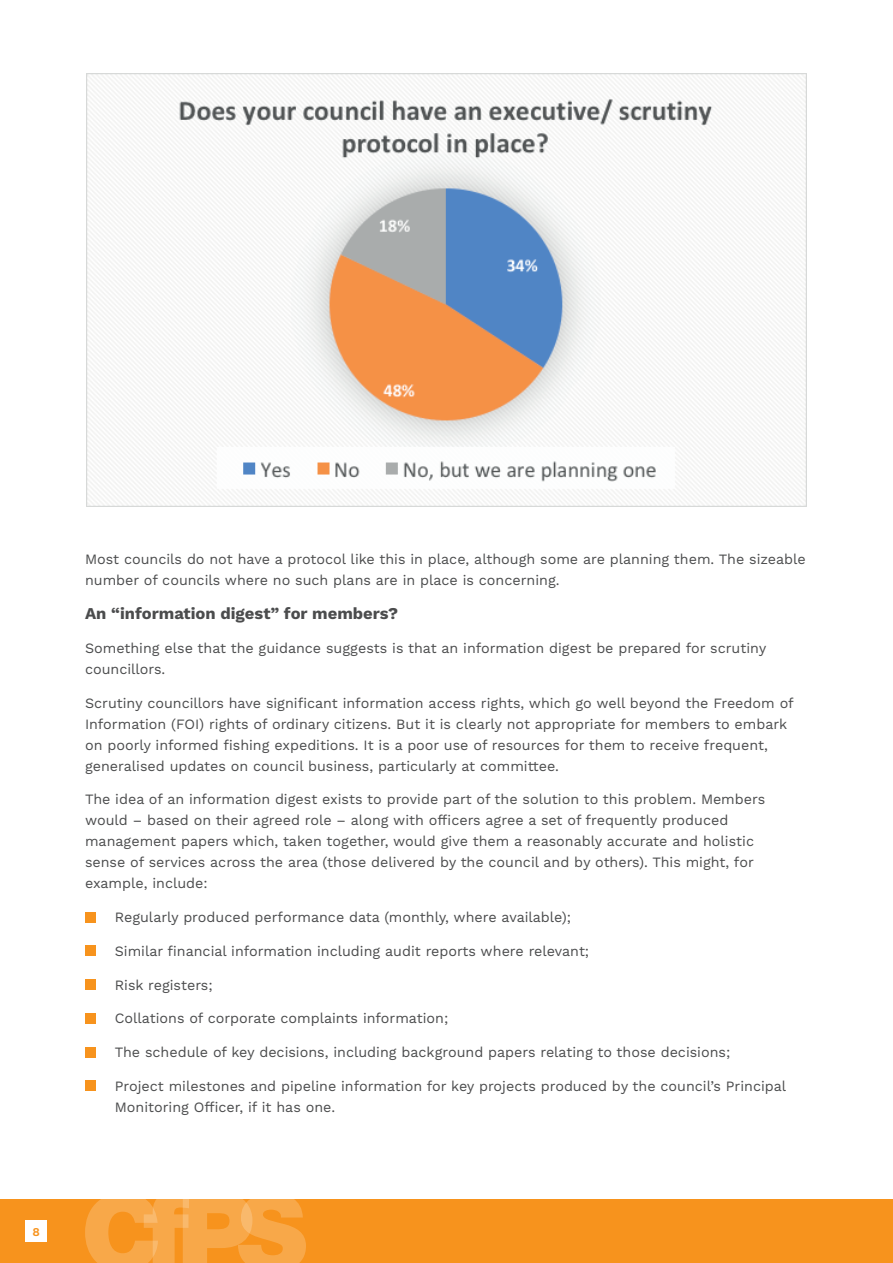
<style>
.page{position:relative;width:893px;height:1263px;background:#fff}
.page>*{position:absolute;margin:0;border:0;box-sizing:border-box;transform-origin:0 0}
.t1{font:700 16.5px "Work Sans";color:#4b4c4d}
.t2{font:14.25px/21px "Work Sans";color:#4b4c4d}
.t3{font:600 12px "Work Sans";color:#f7931d}
</style>
<div class="page">
<div style="left:0;top:1199px;width:893px;height:64px;background:#f7931d"></div>
<div style="left:26px;top:1220px;width:21px;height:22px;background:#fff"></div>
<svg style="left:85px;top:1199px;width:221px;height:64px"></svg>
<div style="left:85px;top:912px;width:10px;height:10px;background:#f7931d"></div>
<div style="left:85px;top:946px;width:10px;height:10px;background:#f7931d"></div>
<div style="left:85px;top:979px;width:10px;height:11px;background:#f7931d"></div>
<div style="left:85px;top:1013px;width:10px;height:10px;background:#f7931d"></div>
<div style="left:85px;top:1047px;width:10px;height:10px;background:#f7931d"></div>
<div style="left:85px;top:1081px;width:10px;height:10px;background:#f7931d"></div>
<img style="left:86px;top:73px;width:721px;height:433px">
<p class="t3" style="left:32px;top:1225px;width:9px">8</p>
<p class="t2" style="left:85px;top:550px;width:722px">Most councils do not have a protocol like this in place, although some are planning them. The sizeable number of councils where no such plans are in place is concerning.</p>
<p class="t1" style="left:85px;top:604px;width:315px">An “information digest” for members?</p>
<p class="t2" style="left:85px;top:638px;width:683px">Something else that the guidance suggests is that an information digest be prepared for scrutiny councillors.</p>
<p class="t2" style="left:85px;top:693px;width:710px">Scrutiny councillors have significant information access rights, which go well beyond the Freedom of Information (FOI) rights of ordinary citizens. But it is clearly not appropriate for members to embark on poorly informed fishing expeditions. It is a poor use of resources for them to receive frequent, generalised updates on council business, particularly at committee.</p>
<p class="t2" style="left:85px;top:790px;width:682px">The idea of an information digest exists to provide part of the solution to this problem. Members would – based on their agreed role – along with officers agree a set of frequently produced management papers which, taken together, would give them a reasonably accurate and holistic sense of services across the area (those delivered by the council and by others). This might, for example, include:</p>
<p class="t2" style="left:115px;top:907px;width:458px">Regularly produced performance data (monthly, where available);</p>
<p class="t2" style="left:115px;top:941px;width:476px">Similar financial information including audit reports where relevant;</p>
<p class="t2" style="left:115px;top:975px;width:99px">Risk registers;</p>
<p class="t2" style="left:115px;top:1009px;width:335px">Collations of corporate complaints information;</p>
<p class="t2" style="left:115px;top:1042px;width:617px">The schedule of key decisions, including background papers relating to those decisions;</p>
<p class="t2" style="left:115px;top:1076px;width:673px">Project milestones and pipeline information for key projects produced by the council’s Principal<br>Monitoring Officer, if it has one.</p>
</div>
